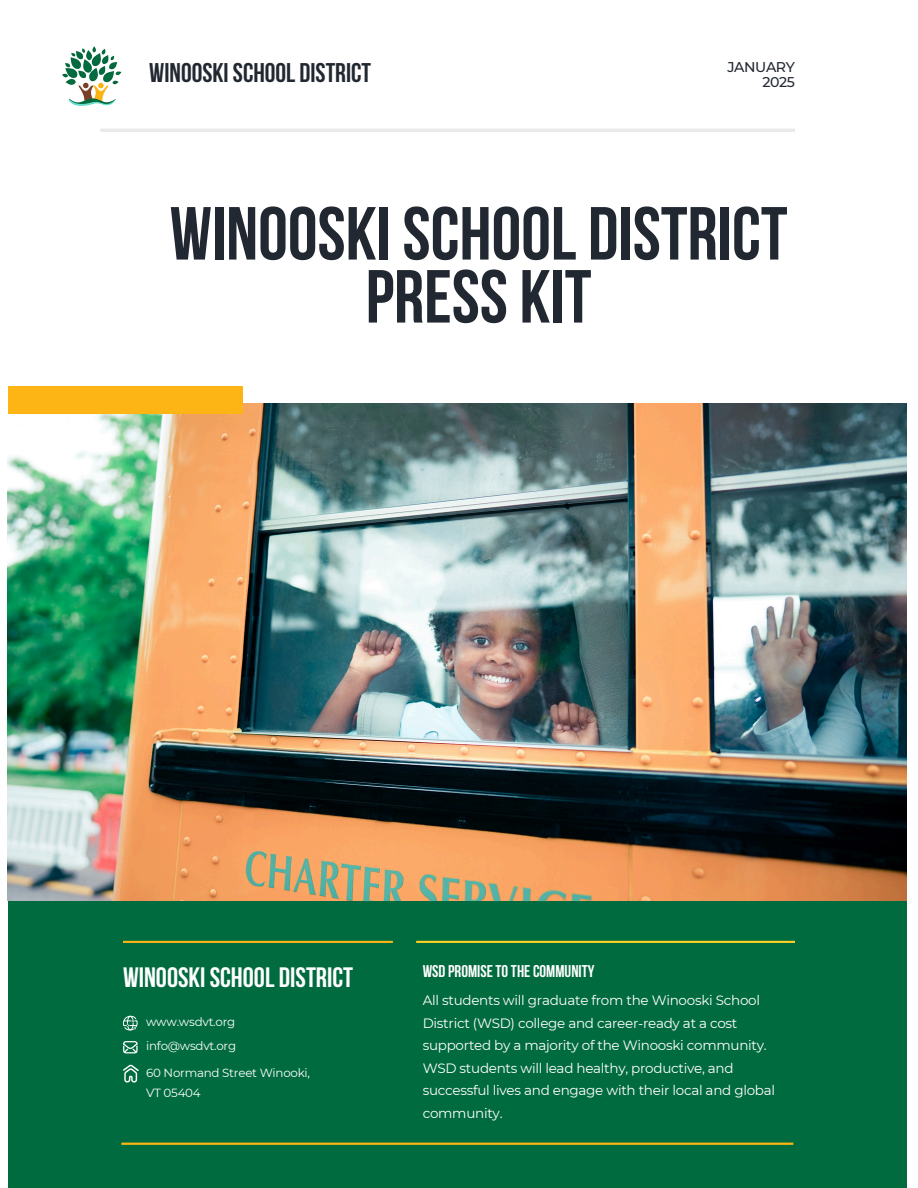
<style>
.page{position:relative;width:918px;height:1188px;background:#fff}
.page>*{position:absolute;margin:0;border:0;box-sizing:border-box;transform-origin:0 0}
.t1{font:700 75px/63px "Bebas Neue";color:#222831;text-align:center}
.t2{font:700 27.9px "Bebas Neue";color:#fff}
.t3{font:700 27px "Bebas Neue";color:#222831}
.t4{font:700 16.95px "Bebas Neue";color:#fff}
.t5{font:500 14.1px/14.9px "Montserrat";letter-spacing:-.025em;color:#222831;text-align:right}
.t6{font:13.5px/22.5px "Montserrat";letter-spacing:-.02em;color:#fff}
.t7{font:11.85px/19.8px "Montserrat";letter-spacing:-.02em;color:#fff}
</style>
<div class="page">
<hr style="left:100px;top:129px;width:695px;height:3px;background:#e9e9e9">
<div style="left:8px;top:837px;width:898px;height:351px;background:#006b3f"></div>
<hr style="left:121px;top:1143px;width:672px;height:2px;background:#fcb514">
<hr style="left:123px;top:941px;width:270px;height:2px;background:#fcb514">
<hr style="left:416px;top:941px;width:379px;height:2px;background:#ffd124">
<img style="left:8px;top:403px;width:899px;height:497px">
<svg style="left:123px;top:1016px;width:15px;height:14px"></svg>
<svg style="left:123px;top:1041px;width:15px;height:12px"></svg>
<svg style="left:123px;top:1065px;width:16px;height:18px"></svg>
<img style="left:62px;top:46px;width:60px;height:60px">
<div style="left:8px;top:386px;width:234px;height:28px;background:#fcb514"></div>
<p class="t3" style="left:149px;top:62px;width:223px">WINOOSKI SCHOOL DISTRICT</p>
<h2 class="t5" style="left:727px;top:60px;width:69px">JANUARY<br>2025</h2>
<h4 class="t1" style="left:170px;top:209px;width:619px">WINOOSKI SCHOOL DISTRICT<br>PRESS KIT</h4>
<p class="t2" style="left:123px;top:966px;width:232px">WINOOSKISCHOOL DISTRICT</p>
<p class="t7" style="left:146px;top:1012px;width:91px">www.wsdvt.org</p>
<p class="t7" style="left:146px;top:1036px;width:92px">info@wsdvt.org</p>
<h2 class="t7" style="left:146px;top:1063px;width:165px">60 Normand Street Winooki,<br>VT 05404</h2>
<p class="t4" style="left:423px;top:965px;width:173px">WSD PROMISE TO THE COMMUNITY</p>
<h1 class="t6" style="left:423px;top:989px;width:354px">All students will graduate from the Winooski School District (WSD) college and career-ready at a cost supported by a majority of the Winooski community.<br>WSD students will lead healthy, productive, and successful lives and engage with their local and global community.</h1>
</div>
